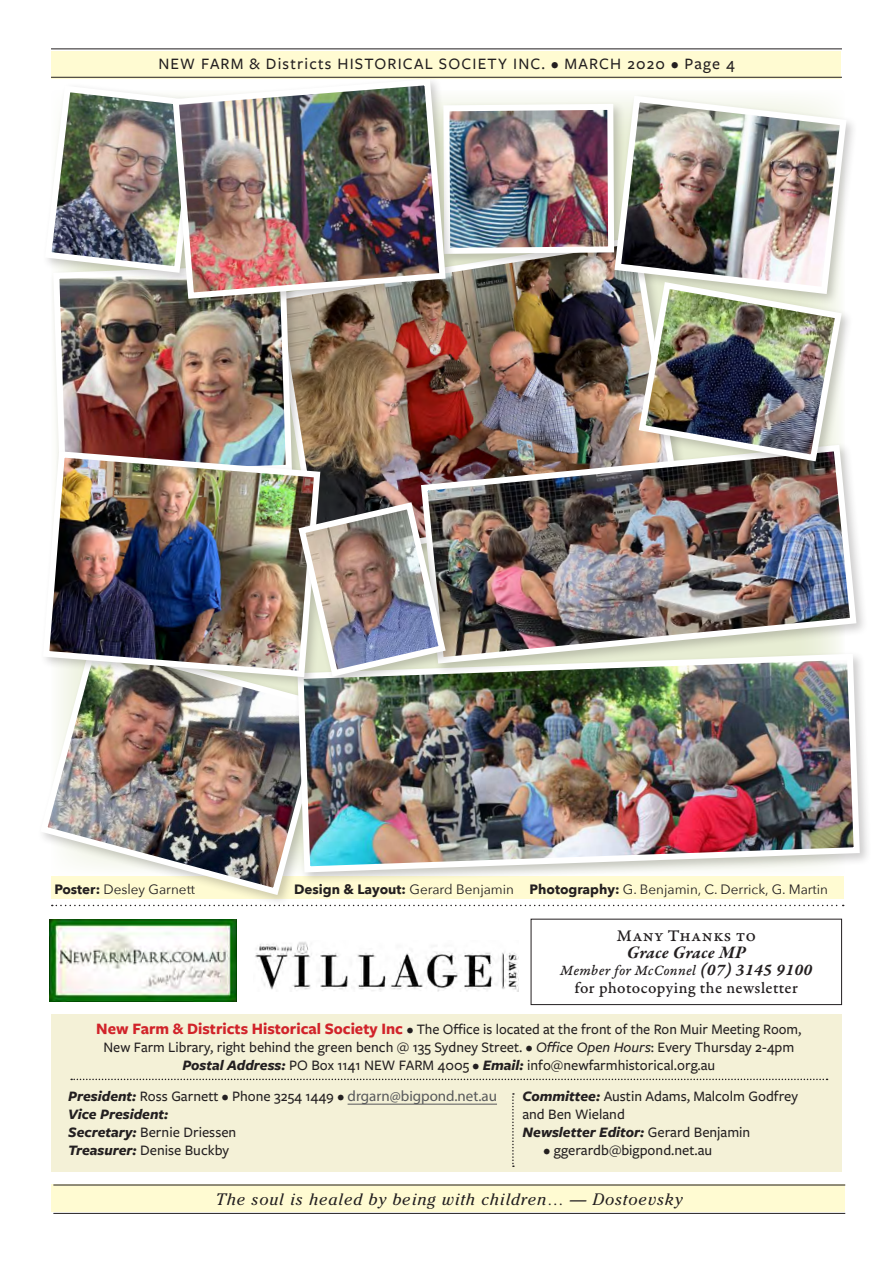
<style>
.page{position:relative;width:893px;height:1263px;background:#fff}
.page>*{position:absolute;margin:0;border:0;box-sizing:border-box;transform-origin:0 0}
.t1{font:italic 700 18px "Garamond Premr Pro";letter-spacing:.01em;color:#231f20}
.t2{font:17.25px "Garamond Premr Pro Med Capt";letter-spacing:.02em;color:#231f20}
.t3{font:500 16.5px "Freight Sans Pro";letter-spacing:.07em;color:#231f20}
.t4{font:italic 16.5px "Cheltenham";letter-spacing:.05em;color:#231f20}
.t5{font:16.5px "Garamond Premr Pro Med Capt";letter-spacing:.02em;color:#231f20}
.t6{font:500 15px/18px "Freight Sans Pro";color:#231f20}
.t7{font:15px "Garamond Premr Pro Med It Capt";letter-spacing:.015em;color:#231f20}
.t8{font:13.5px "Avenir Next";color:#231f20}
.s1{font-weight:700}
.s2{font-family:"Garamond Premr Pro Smbd It Capt";font-size:17.25px}
.s3{font-weight:700;font-size:16.5px;color:#d1232a}
.s4{font-style:italic}
.s5{font-weight:700;font-style:italic}
.s6{font-family:"Myriad Pro";font-weight:400;color:#57585a}
</style>
<div class="page">
<div style="left:51px;top:51px;width:789px;height:28px;background:#fffbd2"></div>
<hr style="left:51px;top:48px;width:791px;height:1px;background:#231f20">
<hr style="left:51px;top:77px;width:791px;height:1px;background:#231f20">
<svg style="left:340px;top:905px;width:504px;height:1px"></svg>
<div style="left:51px;top:1184px;width:793px;height:28px;background:#fffbd2"></div>
<img style="left:50px;top:920px;width:187px;height:82px">
<div style="left:52px;top:1014px;width:790px;height:158px;background:#f4f1d7"></div>
<svg style="left:71px;top:1079px;width:756px;height:1px"></svg>
<hr style="left:348px;top:1104px;width:149px;height:1px;background:#57585a">
<svg style="left:512px;top:1093px;width:2px;height:74px"></svg>
<div style="left:531px;top:919px;width:311px;height:86px;border:1px solid #231f20"></div>
<img style="left:255px;top:942px;width:264px;height:50px">
<img style="left:304px;top:311px;width:136px;height:188px">
<div style="left:51px;top:876px;width:792px;height:22px;background:#fffbd2"></div>
<hr style="left:53px;top:1184px;width:792px;height:1px;background:#231f20">
<hr style="left:53px;top:1213px;width:792px;height:1px;background:#231f20">
<svg style="left:611px;top:95px;width:239px;height:103px"></svg>
<div style="left:50px;top:261px;width:254px;height:230px;background:#231f20;opacity:.22"></div>
<img style="left:50px;top:285px;width:245px;height:163px">
<div style="left:42px;top:82px;width:169px;height:203px;background:#231f20;opacity:.22"></div>
<img style="left:42px;top:82px;width:127px;height:194px">
<div style="left:169px;top:76px;width:288px;height:235px;background:#231f20;opacity:.22"></div>
<img style="left:169px;top:76px;width:280px;height:226px">
<div style="left:37px;top:637px;width:303px;height:270px;background:#231f20;opacity:.22"></div>
<img style="left:37px;top:637px;width:295px;height:262px">
<div style="left:294px;top:650px;width:578px;height:235px;background:#231f20;opacity:.22"></div>
<img style="left:294px;top:675px;width:569px;height:200px">
<div style="left:417px;top:441px;width:451px;height:234px;background:#231f20;opacity:.22"></div>
<img style="left:418px;top:442px;width:442px;height:225px">
<div style="left:635px;top:279px;width:218px;height:194px;background:#231f20;opacity:.22"></div>
<img style="left:440px;top:99px;width:405px;height:366px">
<div style="left:39px;top:448px;width:293px;height:241px;background:#231f20;opacity:.22"></div>
<img style="left:40px;top:448px;width:284px;height:232px">
<div style="left:295px;top:499px;width:162px;height:189px;background:#231f20;opacity:.22"></div>
<img style="left:295px;top:499px;width:154px;height:181px">
<p class="t3" style="left:158px;top:53px;width:578px">NEW FARM &amp; Districts HISTORICAL SOCIETY INC. • MARCH 2020 • Page 4</p>
<p class="t8" style="left:54px;top:877px;width:142px"><span class="s1">Poster:</span> Desley Garnett</p>
<p class="t8" style="left:294px;top:877px;width:535px"><span class="s1">Design &amp; Layout:</span> Gerard Benjamin <span class="s1">Photography:</span> G. Benjamin, C. Derrick, G. Martin</p>
<p class="t2" style="left:617px;top:925px;width:141px">Many Thanks to</p>
<p class="t1" style="left:627px;top:941px;width:121px">Grace Grace MP</p>
<p class="t7" style="left:560px;top:962px;width:254px">Member for McConnel <span class="s2">(07) 3145 9100</span></p>
<p class="t5" style="left:574px;top:978px;width:225px">for photocopying the newsletter</p>
<p class="t6" style="left:96px;top:1020px;width:707px;text-align:center"><span class="s3">New Farm &amp; Districts Historical Society Inc</span> • The Office is located at the front of the Ron Muir Meeting Room,<br>New Farm Library, right behind the green bench @ 135 Sydney Street. • <span class="s4">Office Open Hours</span>: Every Thursday 2-4pm<br><span class="s5">Postal Address:</span> PO Box 1141 NEW FARM 4005 • <span class="s5">Email:</span> info@newfarmhistorical.org.au</p>
<p class="t6" style="left:68px;top:1087px;width:430px"><span class="s5">President:</span> Ross Garnett • Phone 3254 1449 • <span class="s6">drgarn@bigpond.net.au </span><span class="s5">Vice President:<br>Secretary:</span> Bernie Driessen<br><span class="s5">Treasurer:</span> Denise Buckby</p>
<p class="t6" style="left:522px;top:1086px;width:277px"><span class="s5">Committee:</span> Austin Adams, Malcolm Godfrey and Ben Wieland<br><span class="s5">Newsletter Editor:</span> Gerard Benjamin</p>
<p class="t6" style="left:544px;top:1140px;width:170px">• ggerardb@bigpond.net.au</p>
<p class="t4" style="left:216px;top:1190px;width:468px">The soul is healed by being with children… — Dostoevsky</p>
</div>
